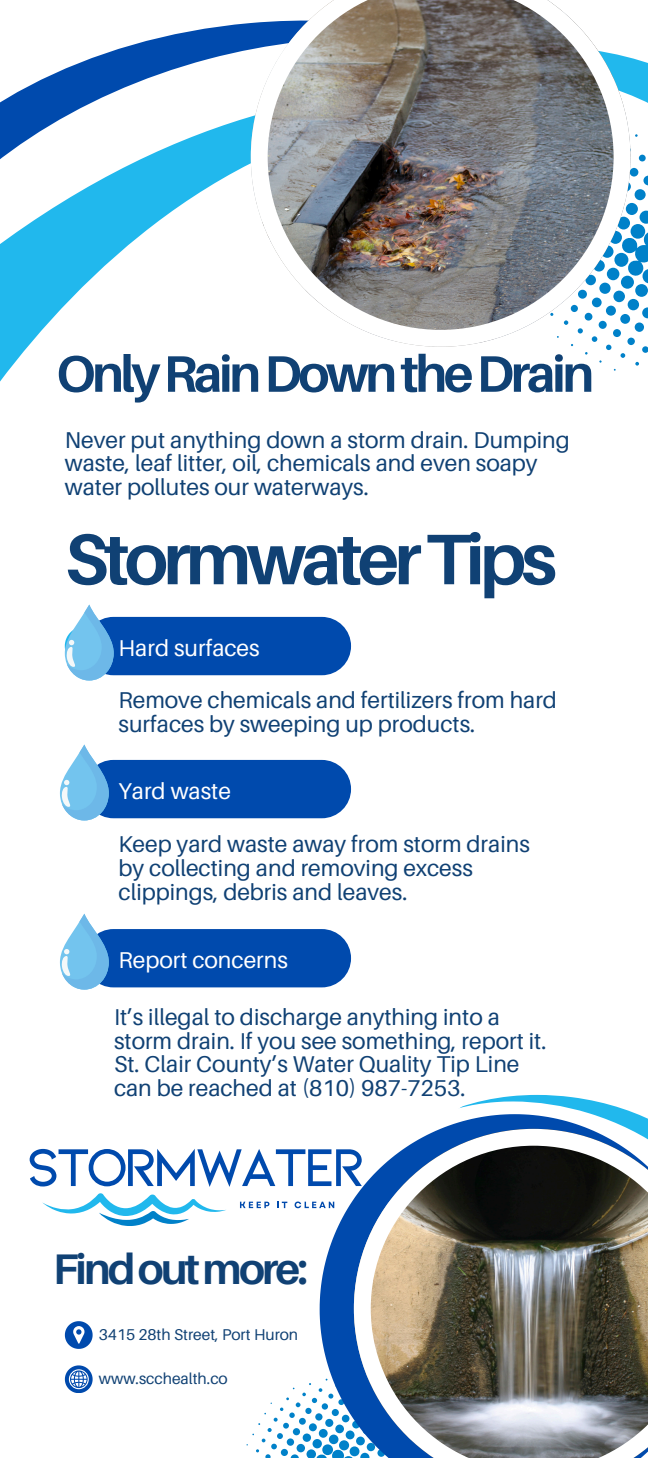
<style>
.page{position:relative;width:648px;height:1458px;background:#fff}
.page>*{position:absolute;margin:0;border:0;box-sizing:border-box;transform-origin:0 0}
.t1{font:700 71.55px "Aileron";letter-spacing:-.065em;color:#104174}
.t2{font:700 51.3px "Aileron";letter-spacing:-.065em;color:#104174}
.t3{font:700 42.75px "Aileron";letter-spacing:-.065em;color:#104174}
.t4{font:22.95px/23.6px "Aileron";color:#104174}
.t5{font:22.95px "Aileron";color:#fff}
.t6{font:15.53px "Aileron";color:#104174}
</style>
<div class="page">
<svg style="left:0;top:23px;width:648px;height:359px"></svg>
<svg style="left:630px;top:23px;width:18px;height:208px"></svg>
<svg style="left:246px;top:1383px;width:74px;height:75px"></svg>
<svg style="left:42px;top:1193px;width:184px;height:33px"></svg>
<svg style="left:240px;top:1202px;width:29px;height:6px"></svg>
<svg style="left:277px;top:1202px;width:10px;height:6px"></svg>
<svg style="left:295px;top:1202px;width:25px;height:6px"></svg>
<svg style="left:30px;top:1148px;width:290px;height:39px"></svg>
<svg style="left:320px;top:1124px;width:133px;height:334px"></svg>
<img style="left:354px;top:1129px;width:294px;height:329px">
<svg style="left:453px;top:1094px;width:195px;height:202px"></svg>
<svg style="left:630px;top:231px;width:18px;height:53px"></svg>
<div style="left:630px;top:224px;width:15px;height:15px;background:#0081c9;border-radius:50%"></div>
<svg style="left:640px;top:211px;width:8px;height:13px"></svg>
<svg style="left:621px;top:276px;width:13px;height:13px"></svg>
<div style="left:635px;top:284px;width:13px;height:13px;background:#0081c9;border-radius:50%"></div>
<div style="left:626px;top:203px;width:12px;height:12px;background:#0081c9;border-radius:50%"></div>
<div style="left:628px;top:299px;width:11px;height:11px;background:#0081c9;border-radius:50%"></div>
<div style="left:635px;top:189px;width:11px;height:11px;background:#0081c9;border-radius:50%"></div>
<svg style="left:642px;top:307px;width:6px;height:11px"></svg>
<svg style="left:643px;top:176px;width:5px;height:9px"></svg>
<div style="left:635px;top:323px;width:9px;height:9px;background:#0081c9;border-radius:50%"></div>
<div style="left:630px;top:168px;width:8px;height:9px;background:#0081c9;border-radius:50%"></div>
<div style="left:627px;top:338px;width:8px;height:7px;background:#0081c9;border-radius:50%"></div>
<div style="left:639px;top:155px;width:7px;height:6px;background:#0081c9;border-radius:50%"></div>
<div style="left:642px;top:346px;width:6px;height:7px;background:#0081c9;border-radius:50%"></div>
<svg style="left:606px;top:347px;width:5px;height:3px"></svg>
<svg style="left:621px;top:353px;width:4px;height:5px"></svg>
<svg style="left:635px;top:362px;width:4px;height:4px"></svg>
<div style="left:84px;top:617px;width:267px;height:58px;background:#004aad;border-radius:29px"></div>
<div style="left:84px;top:760px;width:267px;height:58px;background:#004aad;border-radius:29px"></div>
<div style="left:84px;top:929px;width:267px;height:58px;background:#004aad;border-radius:29px"></div>
<img style="left:251px;top:0;width:379px;height:347px">
<svg style="left:65px;top:605px;width:49px;height:76px"></svg>
<svg style="left:60px;top:745px;width:49px;height:75px"></svg>
<svg style="left:60px;top:914px;width:49px;height:76px"></svg>
<svg style="left:65px;top:1365px;width:28px;height:28px"></svg>
<svg style="left:65px;top:1321px;width:28px;height:27px"></svg>
<p class="t2" style="left:56px;top:342px;width:540px">OnlyRainDowntheDrain</p>
<p class="t4" style="left:65px;top:427px;width:507px">Never put anything down a storm drain. Dumping waste, leaf litter, oil, chemicals and even soapy water pollutes our waterways.</p>
<h2 class="t1" style="left:65px;top:515px;width:494px">StormwaterTips</h2>
<h4 class="t5" style="left:119px;top:634px;width:143px">Hard surfaces</h4>
<p class="t4" style="left:119px;top:688px;width:440px">Remove chemicals and fertilizers from hard surfaces by sweeping up products.</p>
<h1 class="t5" style="left:119px;top:777px;width:114px">Yard waste</h1>
<p class="t4" style="left:119px;top:832px;width:413px">Keep yard waste away from storm drains by collecting and removing excess clippings, debris and leaves.</p>
<h4 class="t5" style="left:119px;top:946px;width:171px">Report concerns</h4>
<h4 class="t4" style="left:114px;top:1005px;width:434px">It’s illegal to discharge anything into a storm drain. If you see something, report it.<br>St. Clair County’s Water Quality Tip Line can be reached at (810) 987-7253.</h4>
<p class="t3" style="left:53px;top:1242px;width:256px">Findoutmore:</p>
<h4 class="t6" style="left:99px;top:1325px;width:201px">3415 28th Street, Port Huron</h4>
<p class="t6" style="left:99px;top:1369px;width:130px">www.scchealth.co</p>
</div>
